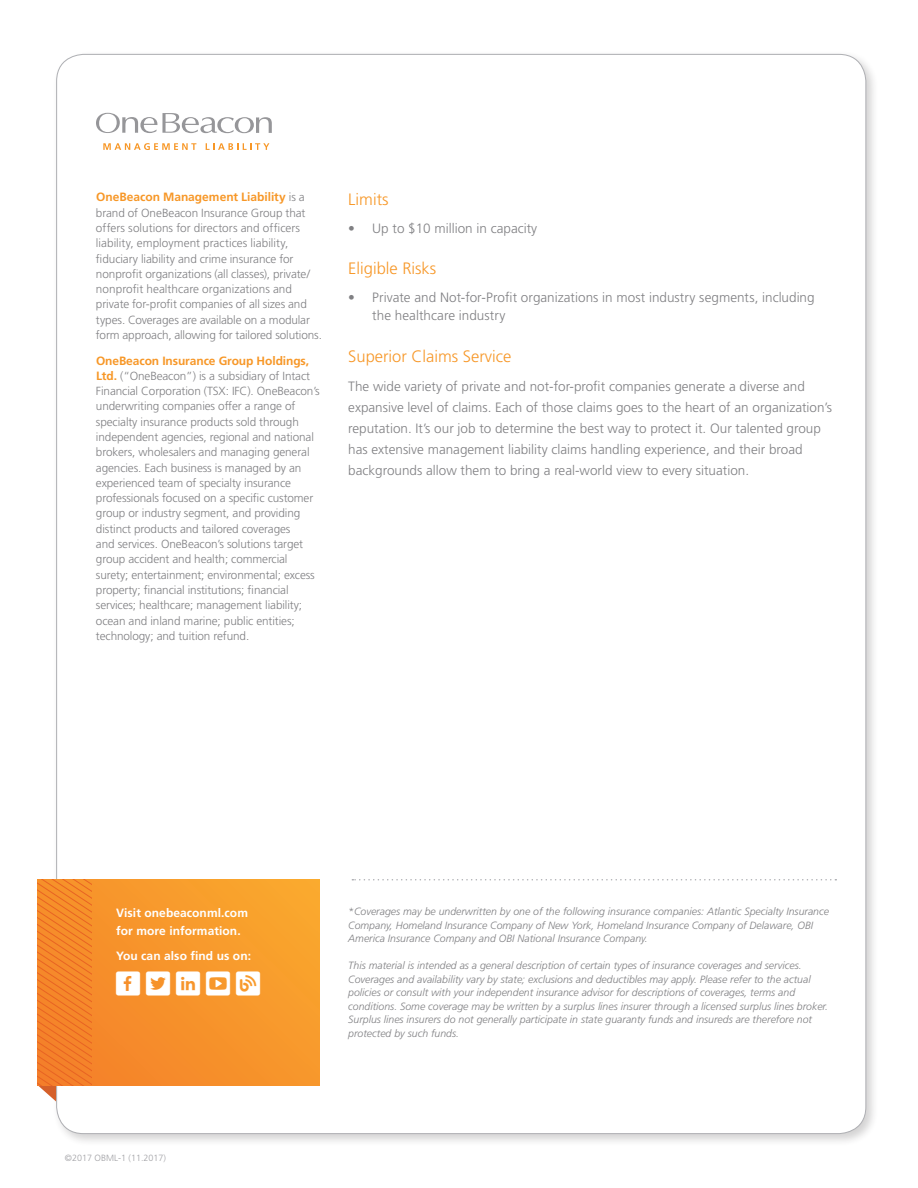
<style>
.page{position:relative;width:918px;height:1188px;background:#fff}
.page>*{position:absolute;margin:0;border:0;box-sizing:border-box;transform-origin:0 0}
.t1{font:300 16.5px "Frutiger";color:#f79727}
.t2{font:300 13.5px/21px "Frutiger";color:#808083}
.t3{font:700 12px "Frutiger";letter-spacing:-.01em;color:#f79727}
.t4{font:700 12px/18px "Frutiger";letter-spacing:.005em;color:#fff}
.t5{font:300 11.7px/15.3px "Frutiger";letter-spacing:-.01em;color:#808083}
.t6{font:italic 300 10.5px/13.5px "Frutiger";color:#808083}
.t7{font:300 9px "Frutiger";color:#a1a1a5}
.s1{font-weight:300;font-size:11.7px;color:#808083}
.s2{font-weight:700;font-size:12px;color:#f79727}
</style>
<div class="page">
<div style="left:52px;top:50px;width:827px;height:1097px;background:#231f20;opacity:.2"></div>
<div style="left:57px;top:54px;width:809px;height:1080px;background:#fff;border-radius:27px"></div>
<div style="left:38px;top:879px;width:282px;height:207px;background:linear-gradient(to bottom,#f9a12d,#f68d2a)"></div>
<svg style="left:38px;top:879px;width:53px;height:223px;background:#f38935"></svg>
<svg style="left:352px;top:879px;width:484px;height:1px"></svg>
<svg style="left:96px;top:113px;width:176px;height:20px"></svg>
<svg style="left:103px;top:143px;width:93px;height:7px"></svg>
<svg style="left:206px;top:143px;width:63px;height:7px"></svg>
<svg style="left:116px;top:971px;width:24px;height:25px"></svg>
<svg style="left:146px;top:971px;width:24px;height:25px"></svg>
<svg style="left:176px;top:971px;width:24px;height:25px"></svg>
<svg style="left:206px;top:971px;width:24px;height:25px"></svg>
<svg style="left:236px;top:971px;width:24px;height:25px"></svg>
<p class="t3" style="left:96px;top:190px;width:210px">OneBeacon Management Liability <span class="s1">is a</span></p>
<p class="t5" style="left:96px;top:205px;width:227px">brand of OneBeacon Insurance Group that offers solutions for directors and officers liability, employment practices liability, fiduciary liability and crime insurance for nonprofit organizations (all classes), private/ nonprofit healthcare organizations and private for-profit companies of all sizes and types. Coverages are available on a modular form approach, allowing for tailored solutions.</p>
<p class="t3" style="left:96px;top:353px;width:215px">OneBeacon Insurance Group Holdings,</p>
<p class="t5" style="left:96px;top:368px;width:225px"><span class="s2">Ltd.</span> (“OneBeacon”) is a subsidiary of Intact Financial Corporation (TSX: IFC). OneBeacon’s underwriting companies offer a range of specialty insurance products sold through independent agencies, regional and national brokers, wholesalers and managing general agencies. Each business is managed by an experienced team of specialty insurance professionals focused on a specific customer group or industry segment, and providing distinct products and tailored coverages<br>and services. OneBeacon’s solutions target group accident and health; commercial surety; entertainment; environmental; excess property; financial institutions; financial services; healthcare; management liability; ocean and inland marine; public entities; technology; and tuition refund.</p>
<h1 class="t1" style="left:348px;top:190px;width:42px">Limits</h1>
<p class="t2" style="left:348px;top:218px;width:191px">• Up to $10 million in capacity</p>
<h1 class="t1" style="left:348px;top:259px;width:90px">Eligible Risks</h1>
<p class="t2" style="left:372px;top:288px;width:444px;line-height:18px;text-indent:-24px">• Private and Not-for-Profit organizations in most industry segments, including the healthcare industry</p>
<h1 class="t1" style="left:348px;top:347px;width:165px">Superior Claims Service</h1>
<p class="t2" style="left:348px;top:375px;width:485px">The wide variety of private and not-for-profit companies generate a diverse and expansive level of claims. Each of those claims goes to the heart of an organization’s reputation. It’s our job to determine the best way to protect it. Our talented group has extensive management liability claims handling experience, and their broad backgrounds allow them to bring a real-world view to every situation.</p>
<p class="t4" style="left:116px;top:903px;width:133px">Visit onebeaconml.com for more information.</p>
<p class="t4" style="left:116px;top:947px;width:136px">You can also find us on:</p>
<p class="t7" style="left:65px;top:1153px;width:103px">©2017 OBML-1 (11.2017)</p>
<p class="t6" style="left:348px;top:905px;width:482px">*Coverages may be underwritten by one of the following insurance companies: Atlantic Specialty Insurance<br>Company, Homeland Insurance Company of New York, Homeland Insurance Company of Delaware, OBI<br>America Insurance Company and OBI National Insurance Company.</p>
<p class="t6" style="left:348px;top:959px;width:481px">This material is intended as a general description of certain types of insurance coverages and services.<br>Coverages and availability vary by state; exclusions and deductibles may apply. Please refer to the actual policies or consult with your independent insurance advisor for descriptions of coverages, terms and conditions. Some coverage may be written by a surplus lines insurer through a licensed surplus lines broker.<br>Surplus lines insurers do not generally participate in state guaranty funds and insureds are therefore not protected by such funds.</p>
</div>
